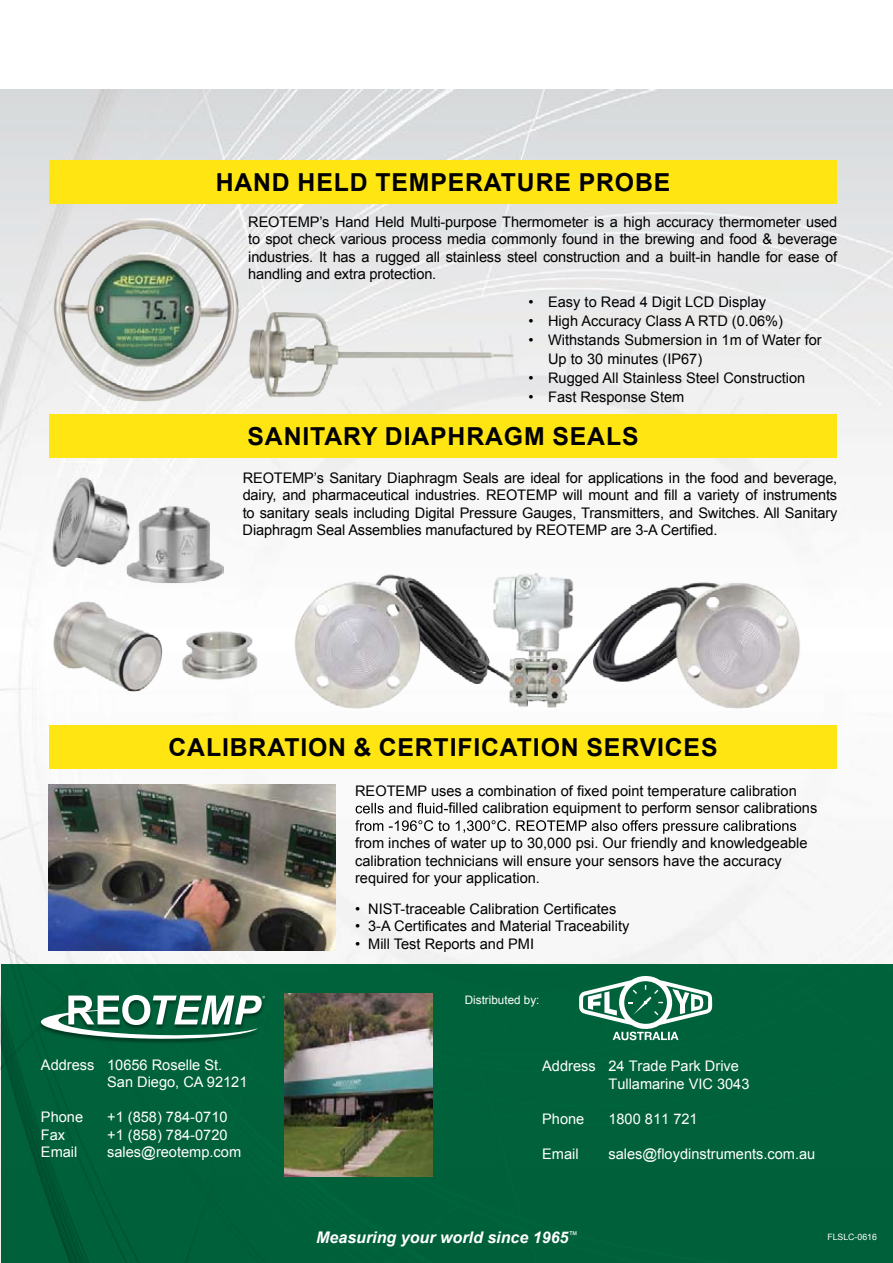
<style>
.page{position:relative;width:893px;height:1263px;background:#fff}
.page>*{position:absolute;margin:0;border:0;box-sizing:border-box;transform-origin:0 0}
.t1{font:700 24.75px "Arial";letter-spacing:.035em;color:#000}
.t2{font:italic 700 16.05px "Arial";color:#fff}
.t3{font:14.55px/17.5px "Arial";color:#000}
.t4{font:14.55px/17.5px "Arial";color:#fff}
.t5{font:11.7px "Arial";color:#fff}
.t6{font:8.7px "Arial";color:#fff}
</style>
<div class="page">
<img style="left:0;top:90px;width:892px;height:1173px">
<div style="left:1px;top:965px;width:891px;height:298px;background:#00673e"></div>
<svg style="left:355px;top:803px;width:93px;height:11px"></svg>
<svg style="left:355px;top:820px;width:441px;height:14px"></svg>
<img style="left:49px;top:784px;width:286px;height:167px">
<img style="left:284px;top:994px;width:148px;height:182px">
<svg style="left:38px;top:998px;width:228px;height:46px"></svg>
<svg style="left:41px;top:995px;width:224px;height:45px"></svg>
<div style="left:49px;top:725px;width:788px;height:43px;background:#ffe512"></div>
<img style="left:31px;top:589px;width:171px;height:114px">
<img style="left:170px;top:622px;width:103px;height:75px">
<img style="left:49px;top:471px;width:174px;height:121px">
<div style="left:49px;top:414px;width:788px;height:43px;background:#ffe512"></div>
<img style="left:289px;top:544px;width:517px;height:177px">
<div style="left:49px;top:160px;width:788px;height:44px;background:#ffe512"></div>
<img style="left:47px;top:215px;width:203px;height:195px">
<img style="left:236px;top:298px;width:285px;height:102px">
<svg style="left:579px;top:976px;width:133px;height:65px"></svg>
<h1 class="t1" style="left:216px;top:166px;width:456px">HAND HELD TEMPERATURE PROBE</h1>
<p class="t3" style="left:248px;top:213px;width:590px;text-align:justify">REOTEMP’s Hand Held Multi-purpose Thermometer is a high accuracy thermometer used to spot check various process media commonly found in the brewing and food &amp; beverage industries. It has a rugged all stainless steel construction and a built-in handle for ease of handling and extra protection.</p>
<p class="t3" style="left:528px;top:293px;width:239px">• Easy to Read 4 Digit LCD Display</p>
<p class="t3" style="left:528px;top:312px;width:256px">• High Accuracy Class A RTD (0.06%)</p>
<p class="t3" style="left:548px;top:330px;width:275px;line-height:18.9px;text-indent:-20px">• Withstands Submersion in 1m of Water for<br>Up to 30 minutes (IP67)</p>
<p class="t3" style="left:528px;top:369px;width:278px">• Rugged All Stainless Steel Construction</p>
<p class="t3" style="left:528px;top:388px;width:157px">• Fast Response Stem</p>
<h1 class="t1" style="left:247px;top:420px;width:392px">SANITARY DIAPHRAGM SEALS</h1>
<p class="t3" style="left:243px;top:469px;width:596px;text-align:justify">REOTEMP’s Sanitary Diaphragm Seals are ideal for applications in the food and beverage, dairy, and pharmaceutical industries. REOTEMP will mount and fill a variety of instruments to sanitary seals including Digital Pressure Gauges, Transmitters, and Switches. All Sanitary Diaphragm Seal Assemblies manufactured by REOTEMP are 3-A Certified.</p>
<h1 class="t1" style="left:168px;top:731px;width:550px">CALIBRATION &amp; CERTIFICATION SERVICES</h1>
<p class="t3" style="left:448px;top:782px;width:370px;text-indent:-93px">REOTEMP uses a combination of fixed point temperature calibration filled calibration equipment to perform sensor calibrations</p>
<p class="t3" style="left:355px;top:835px;width:454px">from inches of water up to 30,000 psi. Our friendly and knowledgeable calibration technicians will ensure your sensors have the accuracy required for your application.</p>
<p class="t3" style="left:355px;top:900px;width:263px">• NIST-traceable Calibration Certificates</p>
<p class="t3" style="left:355px;top:918px;width:276px">• 3-A Certificates and Material Traceability</p>
<p class="t3" style="left:355px;top:935px;width:181px">• Mill Test Reports and PMI</p>
<p class="t5" style="left:465px;top:992px;width:76px">Distributed by:</p>
<p class="t4" style="left:41px;top:1056px;width:55px">Address</p>
<p class="t4" style="left:41px;top:1109px;width:44px">Phone<br>Fax<br>Email</p>
<p class="t4" style="left:107px;top:1056px;width:142px">10656 Roselle St.<br>San Diego, CA 92121</p>
<p class="t4" style="left:107px;top:1109px;width:135px">+1 (858) 784-0710 +1 (858) 784-0720 sales@reotemp.com</p>
<p class="t4" style="left:542px;top:1058px;width:55px">Address</p>
<p class="t4" style="left:542px;top:1110px;width:44px">Phone</p>
<p class="t4" style="left:542px;top:1145px;width:38px">Email</p>
<p class="t4" style="left:608px;top:1058px;width:143px">24 Trade Park Drive<br>Tullamarine VIC 3043</p>
<p class="t4" style="left:608px;top:1110px;width:91px">1800 811 721</p>
<p class="t4" style="left:608px;top:1145px;width:208px">sales@floydinstruments.com.au</p>
<p class="t2" style="left:316px;top:1227px;width:263px">Measuring your world since 1965<sup>™</sup></p>
<p class="t6" style="left:827px;top:1231px;width:51px">FLSLC-0616</p>
</div>
